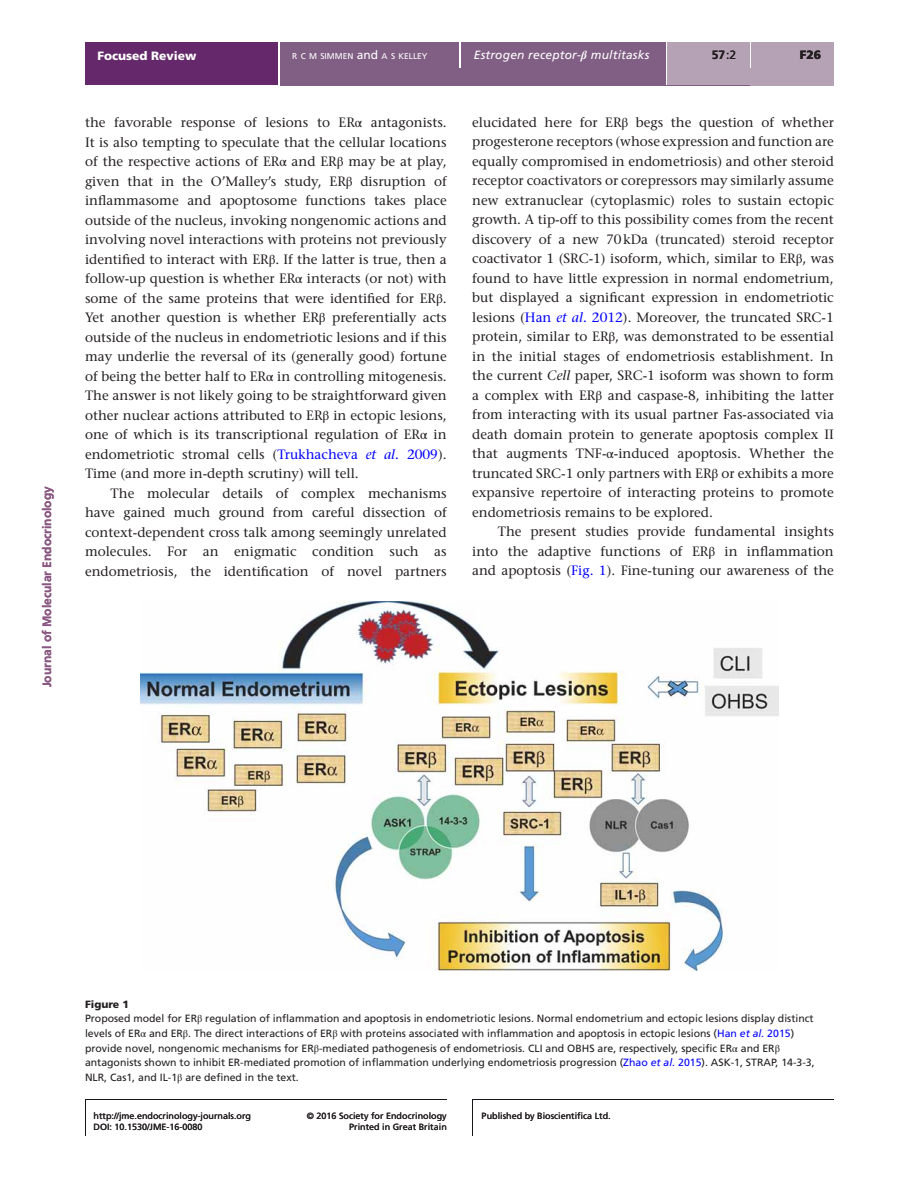
<style>
.page{position:relative;width:919px;height:1187px;background:#fff}
.page>*{position:absolute;margin:0;border:0;box-sizing:border-box;transform-origin:0 0}
.t1{font:500 13.5px/19.5px "Stone Serif Std";color:#231f20;text-align:justify}
.t2{font:700 12px "Frutiger LT Std";color:#895781}
.t3{font:italic 12px "Frutiger LT Std";letter-spacing:.015em;color:#fff}
.t4{font:900 12px "Frutiger LT Std";color:#fff}
.t5{font:700 12px "Frutiger LT Std";color:#231f20}
.t6{font:900 12px "Frutiger LT Std";color:#231f20}
.t7{font:10.5px/14.7px "Frutiger LT Std";color:#231f20}
.t8{font:9px/11.4px "Frutiger LT Std";color:#231f20;text-align:right}
.t9{font:8.4px "Frutiger LT Std";color:#fff}
.s1{font-size:12px}
.s2{font-family:"STIX General";font-weight:700}
.s3{font-weight:400}
.s4{font-family:"STIX General";font-weight:400}
.s5{color:#00f}
.s6{font-style:italic;color:#00f}
.s7{font-style:italic}
.s8{font-weight:900}
.s9{font-family:"STIX General"}
</style>
<div class="page">
<hr style="left:85px;top:1099px;width:1px;height:36px;background:#17141a">
<hr style="left:472px;top:1099px;width:1px;height:36px;background:#17141a">
<hr style="left:85px;top:1099px;width:361px;height:1px;background:#17141a">
<hr style="left:472px;top:1099px;width:361px;height:1px;background:#17141a">
<div style="left:85px;top:43px;width:194px;height:42px;background:#65296b"></div>
<div style="left:280px;top:51px;width:553px;height:34px;background:#815f84"></div>
<div style="left:280px;top:43px;width:179px;height:8px;background:#815f84"></div>
<hr style="left:459px;top:43px;width:2px;height:25px;background:#fff">
<div style="left:461px;top:43px;width:204px;height:42px;background:#815f84"></div>
<hr style="left:665px;top:43px;width:2px;height:42px;background:#fff">
<div style="left:667px;top:43px;width:82px;height:42px;background:#b5a2b5"></div>
<div style="left:749px;top:68px;width:84px;height:17px;background:#b5a2b5"></div>
<hr style="left:749px;top:43px;width:2px;height:25px;background:#fff">
<div style="left:751px;top:43px;width:82px;height:25px;background:#b5a2b5"></div>
<img style="left:140px;top:602px;width:638px;height:368px">
<p class="t2" style="left:40px;top:687px;width:202px;rotate:-90deg">Journal of Molecular Endocrinology</p>
<p class="t4" style="left:97px;top:48px;width:101px">Focused Review</p>
<p class="t9" style="left:292px;top:51px;width:137px">R C M SIMMEN <span class="s1">and</span> A S KELLEY</p>
<p class="t3" style="left:474px;top:48px;width:177px">Estrogen receptor-<span class="s2">β</span> multitasks</p>
<p class="t6" style="left:799px;top:48px;width:23px">F26</p>
<p class="t5" style="left:711px;top:48px;width:26px">57<span class="s3">:2</span></p>
<p class="t1" style="left:85px;top:113px;width:363px">the favorable response of lesions to ER<span class="s4">α</span> antagonists.<br>It is also tempting to speculate that the cellular locations of the respective actions of ER<span class="s4">α</span> and ER<span class="s4">β</span> may be at play, given that in the O’Malley’s study, ER<span class="s4">β</span> disruption of inflammasome and apoptosome functions takes place outside of the nucleus, invoking nongenomic actions and involving novel interactions with proteins not previously identified to interact with ER<span class="s4">β</span>. If the latter is true, then a follow-up question is whether ER<span class="s4">α</span> interacts (or not) with some of the same proteins that were identified for ER<span class="s4">β</span>.<br>Yet another question is whether ER<span class="s4">β</span> preferentially acts outside of the nucleus in endometriotic lesions and if this may underlie the reversal of its (generally good) fortune of being the better half to ER<span class="s4">α</span> in controlling mitogenesis.<br>The answer is not likely going to be straightforward given other nuclear actions attributed to ER<span class="s4">β</span> in ectopic lesions, one of which is its transcriptional regulation of ER<span class="s4">α</span> in endometriotic stromal cells (<span class="s5">Trukhacheva</span> <span class="s6">et al.</span> <span class="s5">2009</span>).<br>Time (and more in-depth scrutiny) will tell.</p>
<p class="t1" style="left:85px;top:483px;width:363px;text-indent:26px">The molecular details of complex mechanisms have gained much ground from careful dissection of context-dependent cross talk among seemingly unrelated molecules. For an enigmatic condition such as endometriosis, the identification of novel partners</p>
<p class="t1" style="left:472px;top:112px;width:363px">elucidated here for ER<span class="s4">β</span> begs the question of whether progesterone receptors (whose expression and function are equally compromised in endometriosis) and other steroid receptor coactivators or corepressors may similarly assume new extranuclear (cytoplasmic) roles to sustain ectopic growth. A tip-off to this possibility comes from the recent discovery of a new 70kDa (truncated) steroid receptor coactivator 1 (SRC-1) isoform, which, similar to ER<span class="s4">β</span>, was found to have little expression in normal endometrium, but displayed a significant expression in endometriotic lesions (<span class="s5">Han</span> <span class="s6">et al.</span> <span class="s5">2012</span>). Moreover, the truncated SRC-1 protein, similar to ER<span class="s4">β</span>, was demonstrated to be essential in the initial stages of endometriosis establishment. In the current <span class="s7">Cell</span> paper, SRC-1 isoform was shown to form a complex with ER<span class="s4">β</span> and caspase-8, inhibiting the latter from interacting with its usual partner Fas-associated via death domain protein to generate apoptosis complex II that augments TNF-<span class="s4">α</span>-induced apoptosis. Whether the truncated SRC-1 only partners with ER<span class="s4">β</span> or exhibits a more expansive repertoire of interacting proteins to promote endometriosis remains to be explored.</p>
<p class="t1" style="left:472px;top:522px;width:363px;text-indent:26px">The present studies provide fundamental insights into the adaptive functions of ER<span class="s4">β</span> in inflammation and apoptosis (<span class="s5">Fig. 1</span>). Fine-tuning our awareness of the</p>
<p class="t7" style="left:85px;top:996px;width:731px"><span class="s8">Figure 1<br></span>Proposed model for ER<span class="s9">β</span> regulation of inflammation and apoptosis in endometriotic lesions. Normal endometrium and ectopic lesions display distinct levels of ER<span class="s9">α</span> and ER<span class="s9">β</span>. The direct interactions of ER<span class="s9">β</span> with proteins associated with inflammation and apoptosis in ectopic lesions (<span class="s5">Han</span> <span class="s6">et al.</span> <span class="s5">2015</span>) provide novel, nongenomic mechanisms for ER<span class="s9">β</span>-mediated pathogenesis of endometriosis. CLI and OBHS are, respectively, specific ER<span class="s9">α</span> and ER<span class="s9">β </span>antagonists shown to inhibit ER-mediated promotion of inflammation underlying endometriosis progression (<span class="s5">Zhao</span> <span class="s6">et al.</span> <span class="s5">2015</span>). ASK-1, STRAP, 14-3-3, NLR, Cas1, and IL-1<span class="s9">β</span> are defined in the text.</p>
<p class="t8" style="left:93px;top:1109px;width:159px">http://jme.endocrinology-journals.org</p>
<p class="t8" style="left:307px;top:1109px;width:141px">© 2016 Society for Endocrinology<br>Printed in Great Britain</p>
<p class="t8" style="left:481px;top:1110px;width:131px">Published by Bioscientifica Ltd.</p>
<p class="t8" style="left:93px;top:1121px;width:111px">DOI: 10.1530/JME-16-0080</p>
</div>
